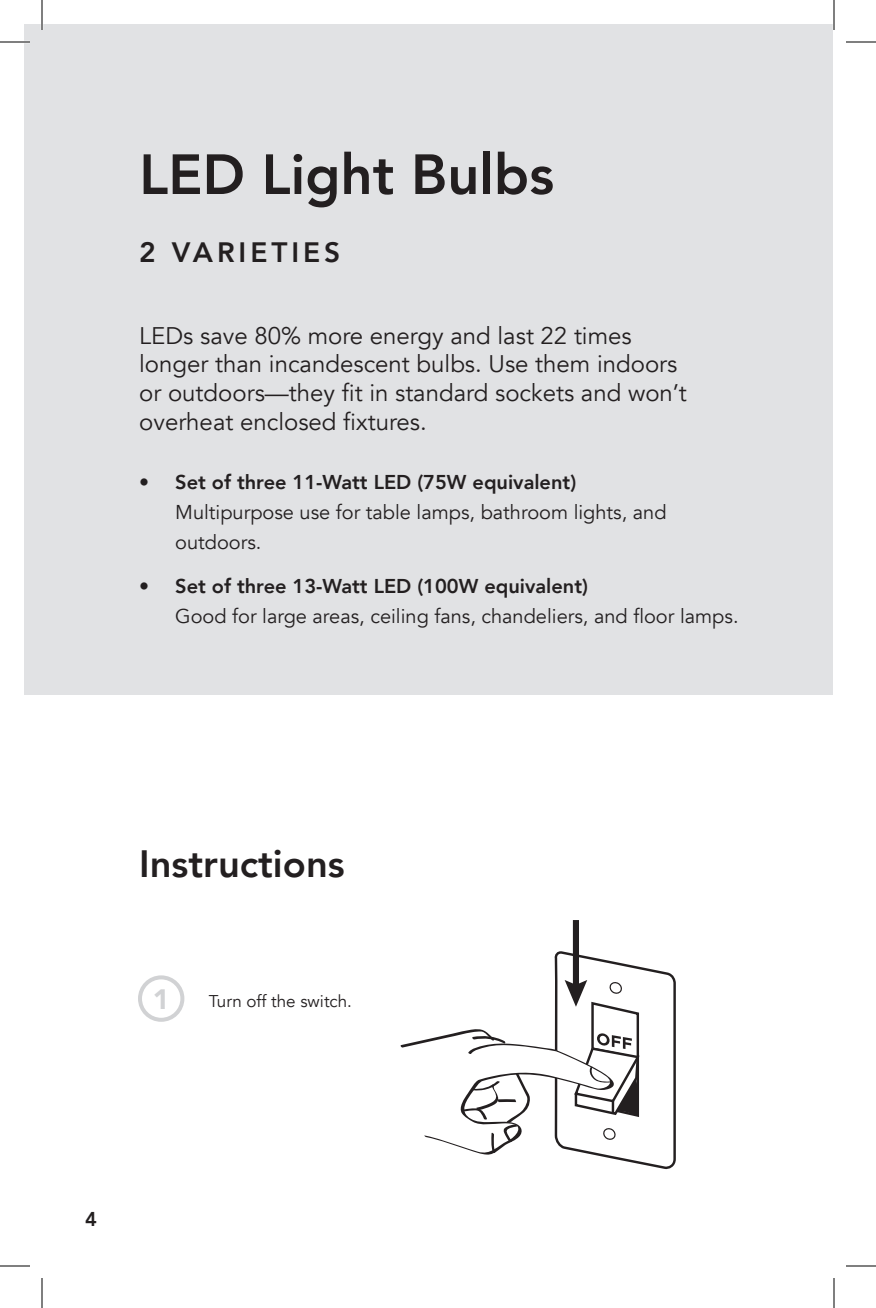
<style>
.page{position:relative;width:876px;height:1308px;background:#fff}
.page>*{position:absolute;margin:0;border:0;box-sizing:border-box;transform-origin:0 0}
.t1{font:800 56px "Avenir";color:#231f20}
.t2{font:800 38px "Avenir";color:#231f20}
.t3{font:800 28px "Avenir";letter-spacing:.14em;color:#231f20}
.t4{font:900 28px "Avenir";color:#d1d2d4}
.t5{font:24px/28.8px "Avenir";color:#231f20}
.t6{font:20px/30px "Avenir";color:#231f20}
.t7{font:800 20px "Avenir";color:#231f20}
.t8{font:17px "Avenir";color:#231f20}
</style>
<div class="page">
<div style="left:24px;top:24px;width:809px;height:671px;background:#e1e2e4"></div>
<div style="left:573px;top:920px;width:6px;height:69px;background:#231f20"></div>
<svg style="left:400px;top:952px;width:276px;height:218px"></svg>
<div style="left:138px;top:975px;width:46px;height:47px;border:4px solid #d1d2d4;border-radius:50%"></div>
<hr style="left:0;top:41px;width:30px;height:2px;background:#fff">
<hr style="left:41px;top:0;width:2px;height:30px;background:#fff">
<hr style="left:0;top:42px;width:30px;height:1px;background:#000">
<hr style="left:846px;top:42px;width:30px;height:1px;background:#000">
<hr style="left:0;top:1266px;width:30px;height:1px;background:#000">
<hr style="left:846px;top:1266px;width:30px;height:1px;background:#000">
<hr style="left:42px;top:0;width:1px;height:30px;background:#000">
<hr style="left:42px;top:1278px;width:1px;height:30px;background:#000">
<hr style="left:834px;top:0;width:1px;height:30px;background:#000">
<hr style="left:834px;top:1278px;width:1px;height:30px;background:#000">
<h1 class="t1" style="left:139px;top:131px;width:416px">LED Light Bulbs</h1>
<p class="t3" style="left:139px;top:230px;width:202px">2 VARIETIES</p>
<p class="t5" style="left:139px;top:321px;width:549px">LEDs save 80% more energy and last 22 times longer than incandescent bulbs. Use them indoors or outdoors—they fit in standard sockets and won’t overheat enclosed fixtures.</p>
<p class="t7" style="left:139px;top:466px;width:439px">• Set of three 11-Watt LED (75W equivalent)</p>
<p class="t6" style="left:175px;top:497px;width:493px">Multipurpose use for table lamps, bathroom lights, and outdoors.</p>
<p class="t7" style="left:139px;top:570px;width:450px">• Set of three 13-Watt LED (100W equivalent)</p>
<p class="t6" style="left:175px;top:601px;width:565px">Good for large areas, ceiling fans, chandeliers, and floor lamps.</p>
<h2 class="t2" style="left:139px;top:834px;width:207px">Instructions</h2>
<p class="t4" style="left:153px;top:975px;width:18px">1</p>
<p class="t8" style="left:209px;top:991px;width:145px">Turn off the switch.</p>
<p class="t7" style="left:85px;top:1203px;width:13px">4</p>
</div>
